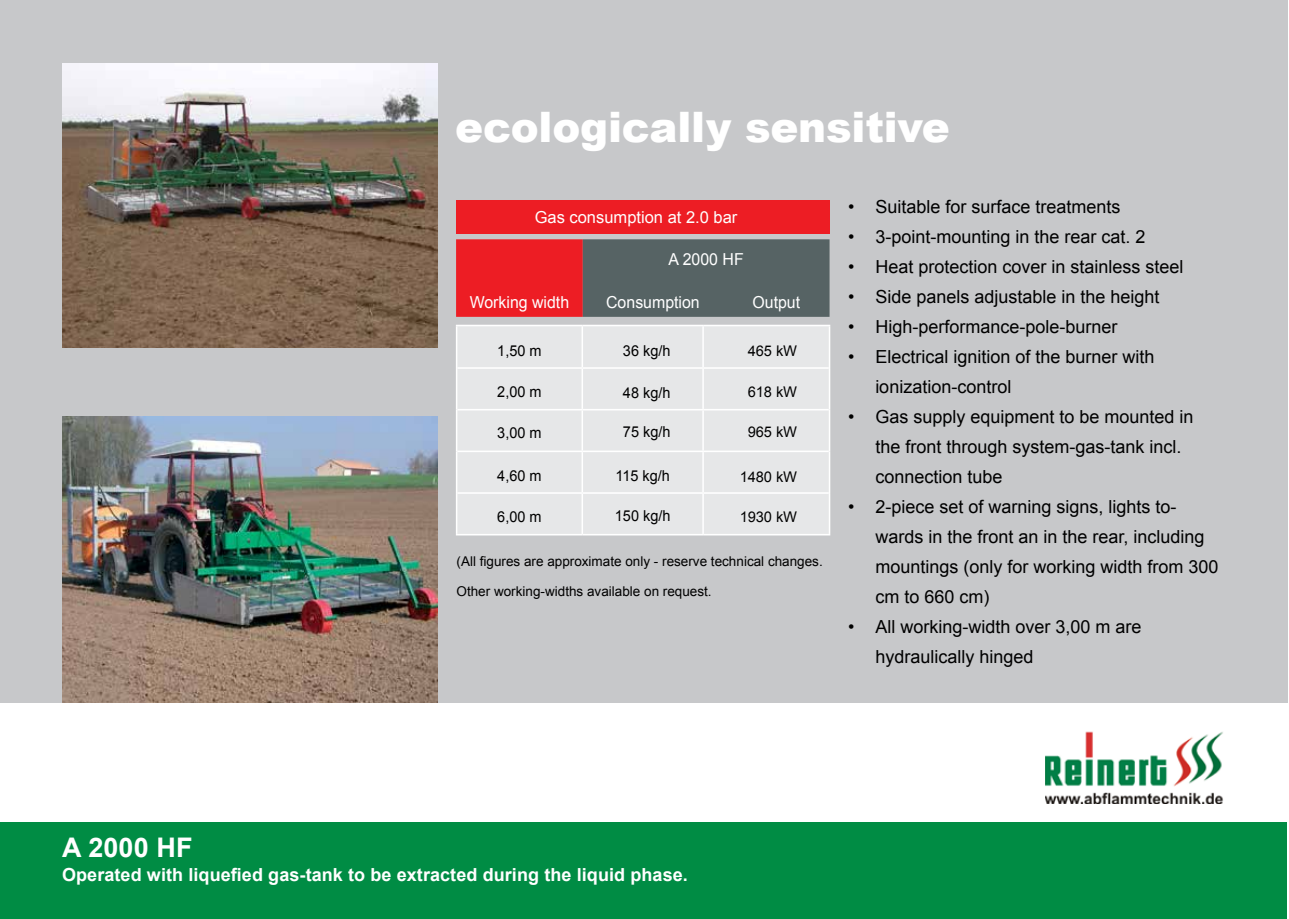
<style>
.page{position:relative;width:1289px;height:919px;background:#fff}
.page>*{position:absolute;margin:0;border:0;box-sizing:border-box;transform-origin:0 0}
.t1{font:900 42px "Arial";letter-spacing:-.005em;color:#fff}
.t2{font:700 27px "Arial";letter-spacing:.005em;color:#fff}
.t3{font:18px/30px "Arial";color:#000}
.t4{font:700 18px "Arial";letter-spacing:.005em;color:#fff}
.t5{font:16.5px "Arial";color:#fff;scale:.96 1}
.t6{font:16.5px "Arial";color:#fff}
.t7{font:15px "Arial";color:#000;scale:.96 1}
.t8{font:14.7px "Arial";color:#000}
.t9{font:13.5px "Arial";color:#000}
</style>
<div class="page">
<div style="left:0;top:0;width:1287px;height:702px;background:#c7c8ca"></div>
<div style="left:0;top:821px;width:1286px;height:97px;background:#008c44"></div>
<img style="left:1045px;top:731px;width:178px;height:72px">
<img style="left:62px;top:64px;width:375px;height:283px">
<div style="left:457px;top:326px;width:371px;height:208px;background:#e6e7e8"></div>
<hr style="left:456px;top:325px;width:126px;height:1px;background:#fff">
<hr style="left:582px;top:325px;width:121px;height:1px;background:#fff">
<hr style="left:703px;top:325px;width:127px;height:1px;background:#fff">
<hr style="left:457px;top:367px;width:125px;height:2px;background:#fff">
<hr style="left:582px;top:367px;width:121px;height:2px;background:#fff">
<hr style="left:703px;top:367px;width:125px;height:2px;background:#fff">
<hr style="left:457px;top:409px;width:125px;height:1px;background:#fff">
<hr style="left:582px;top:409px;width:121px;height:1px;background:#fff">
<hr style="left:703px;top:409px;width:125px;height:1px;background:#fff">
<hr style="left:457px;top:450px;width:125px;height:2px;background:#fff">
<hr style="left:582px;top:450px;width:121px;height:2px;background:#fff">
<hr style="left:703px;top:450px;width:125px;height:2px;background:#fff">
<hr style="left:457px;top:492px;width:125px;height:2px;background:#fff">
<hr style="left:582px;top:492px;width:121px;height:2px;background:#fff">
<hr style="left:703px;top:492px;width:125px;height:2px;background:#fff">
<hr style="left:456px;top:534px;width:126px;height:1px;background:#fff">
<hr style="left:582px;top:534px;width:121px;height:1px;background:#fff">
<hr style="left:703px;top:534px;width:127px;height:1px;background:#fff">
<hr style="left:456px;top:326px;width:1px;height:42px;background:#fff">
<hr style="left:581px;top:326px;width:2px;height:41px;background:#fff">
<hr style="left:702px;top:326px;width:2px;height:41px;background:#fff">
<hr style="left:828px;top:326px;width:2px;height:42px;background:#fff">
<hr style="left:456px;top:368px;width:1px;height:41px;background:#fff">
<hr style="left:581px;top:369px;width:2px;height:40px;background:#fff">
<hr style="left:702px;top:369px;width:2px;height:40px;background:#fff">
<hr style="left:828px;top:368px;width:2px;height:41px;background:#fff">
<hr style="left:456px;top:409px;width:1px;height:42px;background:#fff">
<hr style="left:581px;top:410px;width:2px;height:40px;background:#fff">
<hr style="left:702px;top:410px;width:2px;height:40px;background:#fff">
<hr style="left:828px;top:409px;width:2px;height:42px;background:#fff">
<hr style="left:456px;top:451px;width:1px;height:42px;background:#fff">
<hr style="left:581px;top:452px;width:2px;height:40px;background:#fff">
<hr style="left:702px;top:452px;width:2px;height:40px;background:#fff">
<hr style="left:828px;top:451px;width:2px;height:42px;background:#fff">
<hr style="left:456px;top:493px;width:1px;height:41px;background:#fff">
<hr style="left:581px;top:494px;width:2px;height:40px;background:#fff">
<hr style="left:702px;top:494px;width:2px;height:40px;background:#fff">
<hr style="left:828px;top:493px;width:2px;height:41px;background:#fff">
<svg style="left:456px;top:239px;width:373px;height:78px;background:#894c4f"></svg>
<div style="left:456px;top:201px;width:373px;height:33px;background:#ed1d24"></div>
<img style="left:62px;top:417px;width:375px;height:285px">
<h1 class="t1" style="left:455px;top:96px;width:496px">ecologically sensitive</h1>
<p class="t6" style="left:534px;top:206px;width:204px">Gas consumption at 2.0 bar</p>
<p class="t5" style="left:668px;top:248px;width:80px">A 2000 HF</p>
<p class="t5" style="left:469px;top:291px;width:105px">Working width</p>
<p class="t5" style="left:606px;top:291px;width:99px">Consumption</p>
<p class="t5" style="left:752px;top:291px;width:51px">Output</p>
<p class="t7" style="left:497px;top:341px;width:48px">1,50 m</p>
<p class="t7" style="left:623px;top:340px;width:51px">36 kg/h</p>
<p class="t8" style="left:747px;top:341px;width:51px">465 kW</p>
<p class="t7" style="left:497px;top:382px;width:48px">2,00 m</p>
<p class="t7" style="left:623px;top:382px;width:51px">48 kg/h</p>
<p class="t8" style="left:747px;top:382px;width:51px">618 kW</p>
<p class="t7" style="left:497px;top:422px;width:48px">3,00 m</p>
<p class="t7" style="left:623px;top:421px;width:51px">75 kg/h</p>
<p class="t8" style="left:747px;top:422px;width:51px">965 kW</p>
<p class="t7" style="left:497px;top:465px;width:48px">4,60 m</p>
<p class="t7" style="left:615px;top:465px;width:58px">115 kg/h</p>
<p class="t8" style="left:739px;top:467px;width:59px">1480 kW</p>
<p class="t7" style="left:497px;top:506px;width:48px">6,00 m</p>
<p class="t7" style="left:615px;top:505px;width:59px">150 kg/h</p>
<p class="t8" style="left:739px;top:507px;width:59px">1930 kW</p>
<p class="t9" style="left:456px;top:551px;width:368px">(All figures are approximate only - reserve technical changes.</p>
<p class="t9" style="left:456px;top:581px;width:257px">Other working-widths available on request.</p>
<p class="t3" style="left:848px;top:192px;width:274px">• Suitable for surface treatments</p>
<p class="t3" style="left:848px;top:222px;width:299px">• 3-point-mounting in the rear cat. 2</p>
<p class="t3" style="left:848px;top:252px;width:337px">• Heat protection cover in stainless steel</p>
<p class="t3" style="left:848px;top:282px;width:313px">• Side panels adjustable in the height</p>
<p class="t3" style="left:848px;top:312px;width:271px">• High-performance-pole-burner</p>
<p class="t3" style="left:875px;top:342px;width:281px;text-indent:-27px">• Electrical ignition of the burner with ionization-control</p>
<p class="t3" style="left:875px;top:402px;width:320px;text-indent:-27px">• Gas supply equipment to be mounted in the front through system-gas-tank incl. connection tube</p>
<p class="t3" style="left:875px;top:492px;width:345px;text-indent:-27px">• 2-piece set of warning signs, lights to&shy;wards in the front an in the rear, including mountings (only for working width from 300 cm to 660 cm)</p>
<p class="t3" style="left:875px;top:612px;width:268px;text-indent:-27px">• All working-width over 3,00 m are hydraulically hinged</p>
<h2 class="t2" style="left:62px;top:828px;width:132px">A 2000 HF</h2>
<p class="t4" style="left:62px;top:861px;width:627px">Operated with liquefied gas-tank to be extracted during the liquid phase.</p>
</div>
